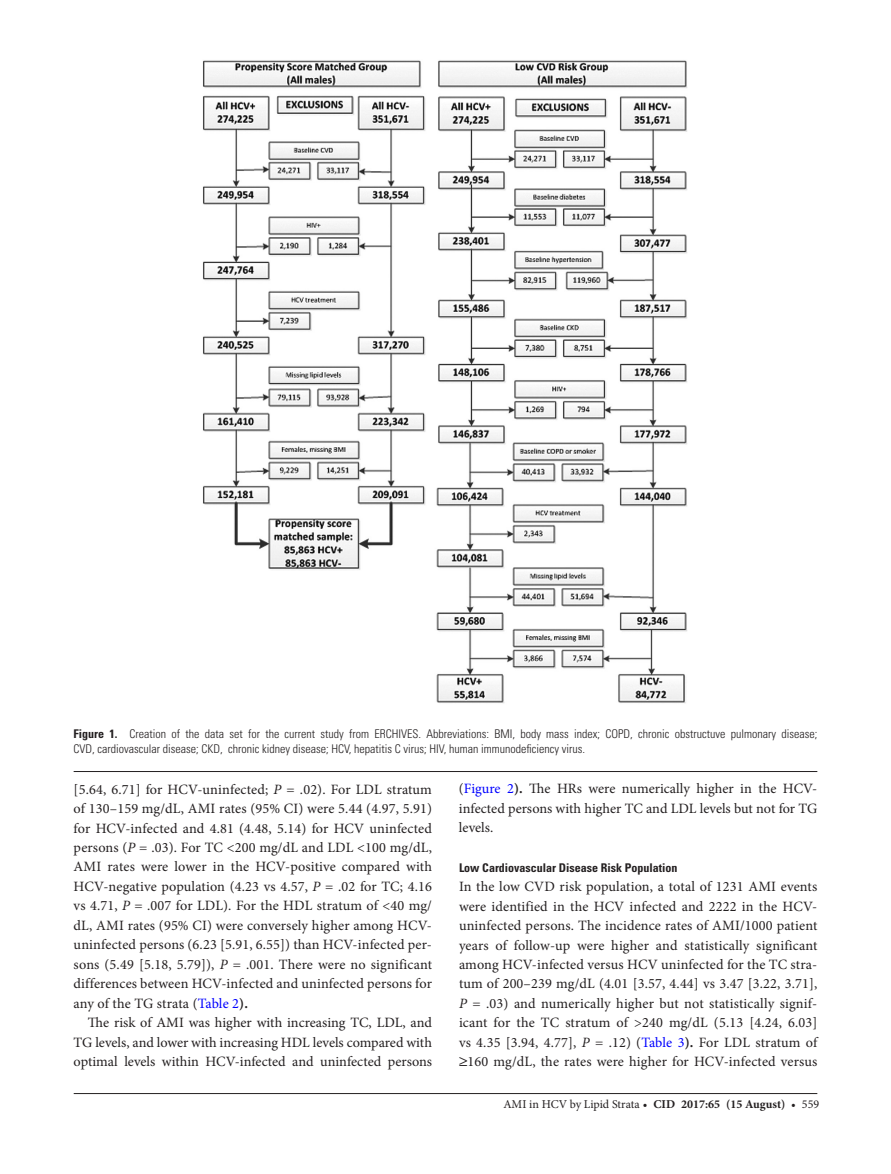
<style>
.page{position:relative;width:891px;height:1174px;background:#fff}
.page>*{position:absolute;margin:0;border:0;box-sizing:border-box;transform-origin:0 0}
.t1{font:14.25px/19.5px "Minion Pro";color:#231f20;text-align:justify}
.t2{font:300 condensed 12px/15px "Univers LT Std";color:#231f20}
.t3{font:12px "Minion Pro";color:#231f20}
.t4{font:700 condensed 12px "Univers LT Std";color:#231f20}
.s1{font-weight:700}
.s2{font-style:italic}
.s3{color:#00f}
.s4{font-family:"Gandhari Unicode"}
</style>
<div class="page">
<hr style="left:74px;top:1093px;width:743px;height:1px;background:#231f20">
<hr style="left:74px;top:771px;width:743px;height:1px;background:#231f20">
<img style="left:203px;top:60px;width:485px;height:644px">
<p class="t2" style="left:74px;top:726px;width:745px"><span class="s1">Figure 1.</span> Creation of the data set for the current study from ERCHIVES. Abbreviations: BMI, body mass index; COPD, chronic obstructuve pulmonary disease;<br>CVD, cardiovascular disease; CKD, chronic kidney disease; HCV, hepatitis C virus; HIV, human immunodeficiency virus.</p>
<p class="t1" style="left:74px;top:779px;width:360px">[5.64, 6.71] for HCV-uninfected; <span class="s2">P</span> = .02). For LDL stratum of 130–159 mg/dL, AMI rates (95% CI) were 5.44 (4.97, 5.91) for HCV-infected and 4.81 (4.48, 5.14) for HCV uninfected persons (<span class="s2">P</span> = .03). For TC &lt;200 mg/dL and LDL &lt;100 mg/dL, AMI rates were lower in the HCV-positive compared with HCV-negative population (4.23 vs 4.57, <span class="s2">P</span> = .02 for TC; 4.16 vs 4.71, <span class="s2">P</span> = .007 for LDL). For the HDL stratum of &lt;40 mg/ dL, AMI rates (95% CI) were conversely higher among HCV&shy;uninfected persons (6.23 [5.91, 6.55]) than HCV-infected per&shy;sons (5.49 [5.18, 5.79]), <span class="s2">P</span> = .001. There were no significant differences between HCV-infected and uninfected persons for any of the TG strata (<span class="s3">Table 2</span><span class="s1">).</span></p>
<p class="t1" style="left:74px;top:1013px;width:360px;text-indent:14px">The risk of AMI was higher with increasing TC, LDL, and TG levels, and lower with increasing HDL levels compared with optimal levels within HCV-infected and uninfected persons</p>
<p class="t1" style="left:459px;top:779px;width:360px">(<span class="s3">Figure 2</span><span class="s1">).</span> The HRs were numerically higher in the HCV&shy;infected persons with higher TC and LDL levels but not for TG levels.</p>
<p class="t4" style="left:459px;top:860px;width:220px">Low Cardiovascular Disease Risk Population</p>
<p class="t1" style="left:459px;top:877px;width:360px">In the low CVD risk population, a total of 1231 AMI events were identified in the HCV infected and 2222 in the HCV&shy;uninfected persons. The incidence rates of AMI/1000 patient years of follow-up were higher and statistically significant among HCV-infected versus HCV uninfected for the TC stra&shy;tum of 200–239 mg/dL (4.01 [3.57, 4.44] vs 3.47 [3.22, 3.71], <span class="s2">P</span> = .03) and numerically higher but not statistically signif&shy;icant for the TC stratum of &gt;240 mg/dL (5.13 [4.24, 6.03] vs 4.35 [3.94, 4.77], <span class="s2">P</span> = .12) (<span class="s3">Table 3</span><span class="s1">).</span> For LDL stratum of <span class="s4">≥</span>160 mg/dL, the rates were higher for HCV-infected versus</p>
<p class="t3" style="left:503px;top:1096px;width:317px">AMI in HCV by Lipid Strata • <span class="s1">CID 2017:65 (15 August)</span> • 559</p>
</div>
